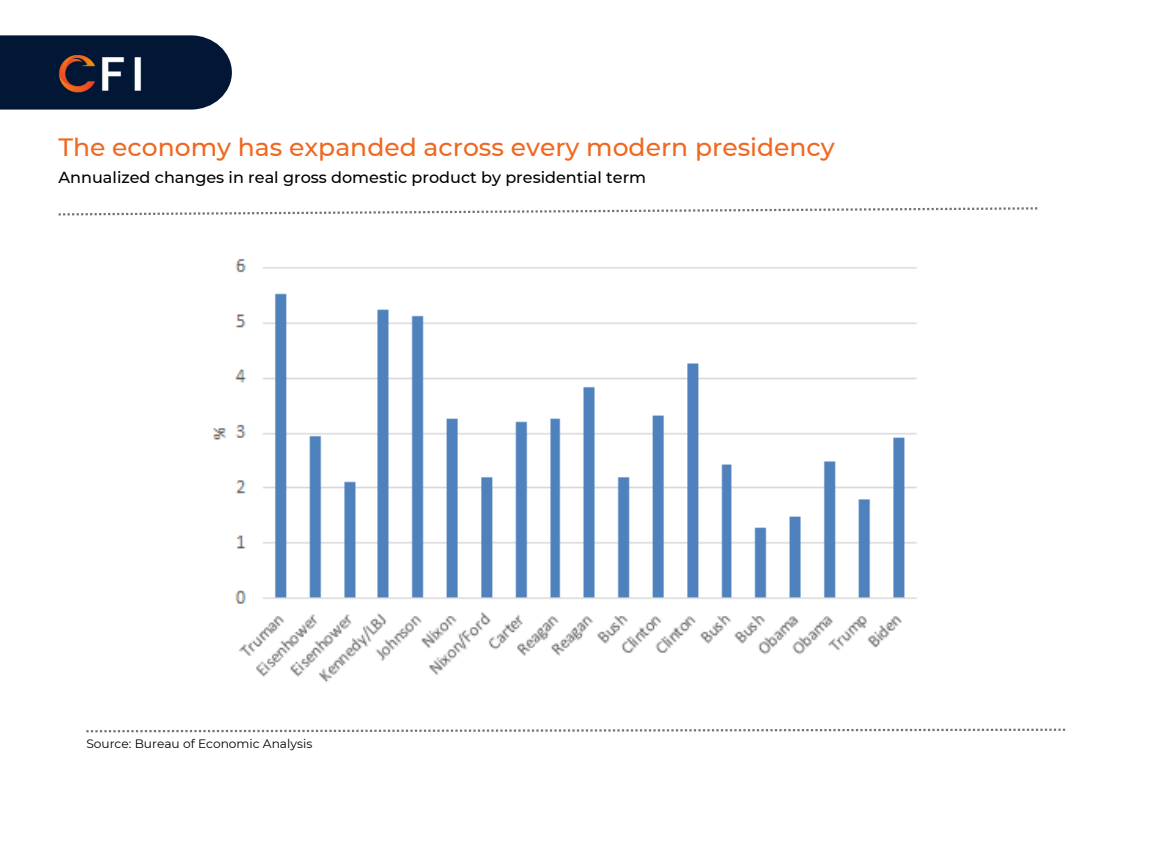
<style>
.page{position:relative;width:1152px;height:864px;background:#fff}
.page>*{position:absolute;margin:0;border:0;box-sizing:border-box;transform-origin:0 0}
.t1{font:500 25.05px "Montserrat";color:#f06820}
.t2{font:500 16.05px "Montserrat";color:#000}
.t3{font:12.15px "Montserrat";color:#000}
</style>
<div class="page">
<svg style="left:86px;top:729px;width:979px;height:3px"></svg>
<svg style="left:59px;top:207px;width:978px;height:9px"></svg>
<svg style="left:0;top:35px;width:232px;height:74px"></svg>
<img style="left:14px;top:41px;width:181px;height:52px">
<img style="left:212px;top:259px;width:705px;height:424px">
<p class="t1" style="left:59px;top:132px;width:778px">The economy has expanded across every modern presidency</p>
<p class="t2" style="left:59px;top:168px;width:589px">Annualized changes in real gross domestic product by presidential term</p>
<p class="t3" style="left:86px;top:736px;width:227px">Source: Bureau of Economic Analysis</p>
</div>
